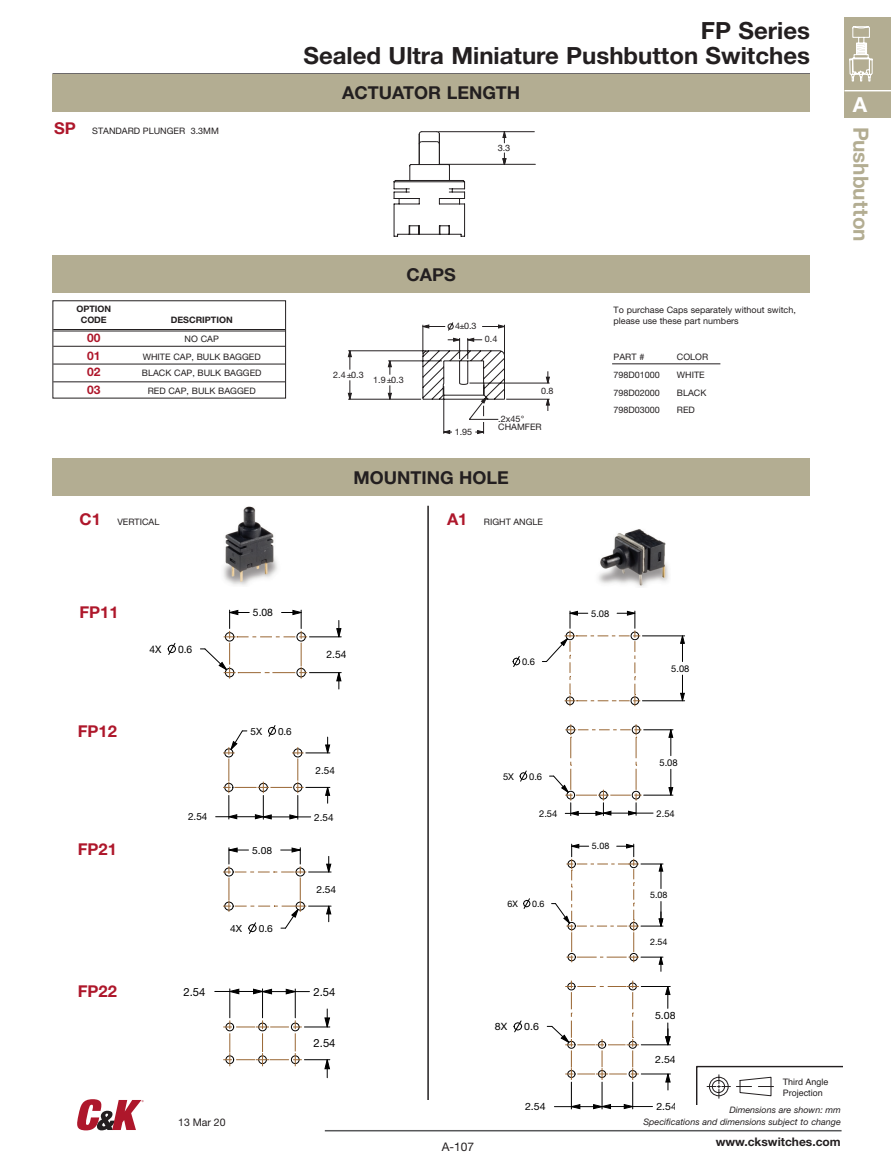
<style>
.page{position:relative;width:891px;height:1175px;background:#fff}
.page>*{position:absolute;margin:0;border:0;box-sizing:border-box;transform-origin:0 0}
.Page_head_right{font:700 23.7px "Helvetica Neue LT Std";color:#231f20}
.t1{font:700 21px "Helvetica Neue";color:#b3ad92}
.t2{font:700 20.7px "Helvetica Neue";color:#fff}
.Category_head_-_blk{font:700 17.85px "Helvetica Neue LT Std";color:#231f20}
.Main_head{font:700 16.35px "Helvetica Neue LT Std";color:#ae172b}
.footer-url{font:700 11.85px "Helvetica Neue LT Std";color:#231f20}
.t3{font:700 11.85px "Helvetica Neue LT Std";color:#ae172b}
.footer-pagnum{font:11.85px "Helvetica Neue LT Std";color:#231f20}
.t4{font:11.25px "Helvetica Neue LT Std";color:#000}
.t5{font:10.5px "Helvetica Neue LT Std";color:#231f20}
.t6{font:10.35px "Helvetica Neue LT Std";color:#000}
.t7{font:10.05px "Helvetica Neue LT Std";color:#000;scale:1.05 1}
.t8{font:9.9px "Helvetica Neue LT Std";color:#000}
.t9{font:9.75px "Helvetica Neue LT Std";color:#000;scale:1.05 1}
.t10{font:9.45px "Helvetica Neue LT Std";color:#000}
.t11{font:9.3px "Helvetica Neue LT Std";color:#000}
.t12{font:9px "Helvetica Neue LT Std";color:#000}
.Main_head-2{font:8.85px/11.9px "Helvetica Neue LT Std";color:#231f20}
.footer-dim{font:italic 8.85px/11.9px "Helvetica Neue LT Std";color:#231f20;text-align:right}
.t13{font:8.85px/7.9px "Helvetica Neue";color:#231f20}
.t14{font:8.85px/10.6px "Helvetica";color:#231f20}
.t15{font:700 8.85px "Helvetica Neue LT Std";color:#231f20}
.s1{font-weight:700;font-size:16.35px;color:#ae172b}
</style>
<div class="page">
<svg style="left:347px;top:322px;width:203px;height:112px"></svg>
<hr style="left:325px;top:1129px;width:517px;height:2px;background:#57585a">
<div style="left:845px;top:17px;width:46px;height:101px;background:#b3ad92"></div>
<hr style="left:845px;top:90px;width:46px;height:1px;background:#fff">
<svg style="left:849px;top:26px;width:24px;height:56px"></svg>
<svg style="left:77px;top:1099px;width:67px;height:31px"></svg>
<svg style="left:393px;top:131px;width:143px;height:106px"></svg>
<svg style="left:696px;top:1065px;width:147px;height:39px"></svg>
<hr style="left:52px;top:73px;width:758px;height:2px;background:#231f20">
<hr style="left:427px;top:506px;width:2px;height:594px;background:#231f20">
<div style="left:52px;top:459px;width:758px;height:37px;background:#b3ad92"></div>
<div style="left:52px;top:256px;width:758px;height:37px;background:#b3ad92"></div>
<img style="left:223px;top:506px;width:55px;height:80px">
<img style="left:598px;top:529px;width:71px;height:58px">
<hr style="left:53px;top:329px;width:232px;height:1px;background:#231f20">
<hr style="left:53px;top:330px;width:232px;height:1px;background:#231f20">
<hr style="left:53px;top:346px;width:232px;height:1px;background:#231f20">
<hr style="left:53px;top:364px;width:232px;height:1px;background:#231f20">
<hr style="left:53px;top:381px;width:232px;height:1px;background:#231f20">
<hr style="left:612px;top:363px;width:108px;height:1px;background:#231f20">
<div style="left:52px;top:74px;width:758px;height:37px;background:#b3ad92"></div>
<svg style="left:168px;top:643px;width:8px;height:12px"></svg>
<hr style="left:310px;top:672px;width:31px;height:1px;background:#000">
<hr style="left:310px;top:636px;width:31px;height:1px;background:#000">
<svg style="left:336px;top:672px;width:5px;height:17px"></svg>
<svg style="left:336px;top:620px;width:5px;height:17px"></svg>
<svg style="left:200px;top:610px;width:107px;height:68px"></svg>
<svg style="left:513px;top:656px;width:7px;height:11px"></svg>
<hr style="left:642px;top:700px;width:43px;height:1px;background:#000">
<hr style="left:642px;top:635px;width:43px;height:1px;background:#000">
<svg style="left:680px;top:635px;width:5px;height:26px"></svg>
<svg style="left:680px;top:675px;width:5px;height:26px"></svg>
<svg style="left:542px;top:611px;width:98px;height:95px"></svg>
<hr style="left:216px;top:816px;width:47px;height:1px;background:#000">
<svg style="left:223px;top:725px;width:107px;height:94px"></svg>
<svg style="left:520px;top:770px;width:7px;height:11px"></svg>
<svg style="left:550px;top:724px;width:123px;height:91px"></svg>
<svg style="left:223px;top:847px;width:108px;height:87px"></svg>
<svg style="left:523px;top:898px;width:7px;height:11px"></svg>
<svg style="left:552px;top:844px;width:111px;height:127px"></svg>
<hr style="left:215px;top:991px;width:48px;height:1px;background:#000">
<svg style="left:223px;top:988px;width:107px;height:89px"></svg>
<svg style="left:513px;top:1020px;width:9px;height:12px"></svg>
<svg style="left:547px;top:980px;width:124px;height:129px"></svg>
<p class="Main_head-2" style="left:54px;top:125px;width:166px"><span class="s1">SP</span> STANDARD PLUNGER 3.3MM</p>
<p class="Page_head_right" style="left:701px;top:16px;width:111px">FP Series</p>
<p class="Page_head_right" style="left:303px;top:41px;width:508px">Sealed Ultra Miniature Pushbutton Switches</p>
<p class="Category_head_-_blk" style="left:342px;top:82px;width:180px">ACTUATOR LENGTH</p>
<p class="t14" style="left:498px;top:142px;width:14px">3.3</p>
<p class="t15" style="left:76px;top:303px;width:36px">OPTION</p>
<p class="t15" style="left:81px;top:314px;width:28px">CODE</p>
<p class="t15" style="left:171px;top:314px;width:63px">DESCRIPTION</p>
<p class="t3" style="left:87px;top:330px;width:15px">00</p>
<p class="Main_head-2" style="left:185px;top:333px;width:36px">NO CAP</p>
<p class="t3" style="left:87px;top:348px;width:15px">01</p>
<p class="Main_head-2" style="left:143px;top:350px;width:119px">WHITE CAP, BULK BAGGED</p>
<p class="t3" style="left:87px;top:364px;width:15px">02</p>
<p class="Main_head-2" style="left:142px;top:367px;width:121px">BLACK CAP, BULK BAGGED</p>
<p class="t3" style="left:87px;top:382px;width:15px">03</p>
<p class="Main_head-2" style="left:148px;top:384px;width:110px">RED CAP, BULK BAGGED</p>
<p class="Main_head-2" style="left:80px;top:516px;width:81px"><span class="s1">C1</span> VERTICAL</p>
<p class="Category_head_-_blk" style="left:407px;top:263px;width:51px">CAPS</p>
<p class="t13" style="left:333px;top:370px;width:32px">2.4±0.3</p>
<p class="t13" style="left:373px;top:375px;width:32px">1.9±0.3</p>
<p class="t13" style="left:455px;top:322px;width:23px">4±0.3</p>
<p class="t13" style="left:485px;top:335px;width:14px">0.4</p>
<p class="t13" style="left:455px;top:427px;width:19px">1.95</p>
<p class="t13" style="left:541px;top:386px;width:14px">0.8</p>
<p class="t13" style="left:498px;top:415px;width:45px">.2x45°<br>CHAMFER</p>
<p class="Category_head_-_blk" style="left:354px;top:466px;width:157px">MOUNTING HOLE</p>
<p class="Main_head-2" style="left:447px;top:515px;width:98px"><span class="s1">A1</span> RIGHT ANGLE</p>
<p class="Main_head-2" style="left:614px;top:303px;width:184px">To purchase Caps separately without switch, please use these part numbers</p>
<p class="Main_head-2" style="left:614px;top:351px;width:32px">PART #</p>
<p class="Main_head-2" style="left:677px;top:351px;width:33px">COLOR</p>
<p class="Main_head-2" style="left:614px;top:368px;width:48px">798D01000</p>
<p class="Main_head-2" style="left:677px;top:368px;width:29px">WHITE</p>
<p class="Main_head-2" style="left:614px;top:386px;width:48px">798D02000</p>
<p class="Main_head-2" style="left:677px;top:386px;width:31px">BLACK</p>
<p class="Main_head-2" style="left:614px;top:404px;width:48px">798D03000</p>
<p class="Main_head-2" style="left:677px;top:404px;width:19px">RED</p>
<p class="t2" style="left:853px;top:92px;width:16px">A</p>
<p class="t1" style="left:874px;top:127px;width:116px;rotate:90deg">Pushbutton</p>
<p class="Main_head" style="left:80px;top:602px;width:41px">FP11</p>
<p class="t6" style="left:253px;top:606px;width:22px">5.08</p>
<p class="t11" style="left:591px;top:608px;width:20px">5.08</p>
<p class="t6" style="left:149px;top:643px;width:14px">4X</p>
<p class="t6" style="left:178px;top:643px;width:16px">0.6</p>
<p class="t6" style="left:326px;top:648px;width:22px">2.54</p>
<p class="t11" style="left:522px;top:656px;width:14px">0.6</p>
<p class="t11" style="left:671px;top:663px;width:20px">5.08</p>
<p class="Main_head" style="left:78px;top:721px;width:41px">FP12</p>
<p class="t8" style="left:250px;top:725px;width:13px">5X</p>
<p class="t8" style="left:278px;top:725px;width:15px">0.6</p>
<p class="t8" style="left:316px;top:764px;width:21px">2.54</p>
<p class="t10" style="left:503px;top:770px;width:12px">5X</p>
<p class="t10" style="left:529px;top:770px;width:15px">0.6</p>
<p class="t10" style="left:659px;top:757px;width:20px">5.08</p>
<p class="t8" style="left:188px;top:811px;width:21px">2.54</p>
<p class="t8" style="left:314px;top:811px;width:21px">2.54</p>
<p class="t10" style="left:539px;top:807px;width:20px">2.54</p>
<p class="t10" style="left:657px;top:807px;width:20px">2.54</p>
<p class="Main_head" style="left:78px;top:839px;width:41px">FP21</p>
<p class="t9" style="left:252px;top:844px;width:21px">5.08</p>
<p class="t12" style="left:592px;top:841px;width:19px">5.08</p>
<p class="t9" style="left:316px;top:883px;width:21px">2.54</p>
<p class="t12" style="left:650px;top:889px;width:19px">5.08</p>
<p class="t12" style="left:507px;top:898px;width:12px">6X</p>
<p class="t12" style="left:532px;top:898px;width:14px">0.6</p>
<p class="t9" style="left:230px;top:922px;width:13px">4X</p>
<p class="t9" style="left:259px;top:922px;width:15px">0.6</p>
<p class="t12" style="left:650px;top:936px;width:19px">2.54</p>
<p class="Main_head" style="left:78px;top:981px;width:41px">FP22</p>
<p class="t4" style="left:183px;top:984px;width:24px">2.54</p>
<p class="t4" style="left:314px;top:985px;width:24px">2.54</p>
<p class="t4" style="left:314px;top:1036px;width:24px">2.54</p>
<p class="t7" style="left:495px;top:1020px;width:13px">8X</p>
<p class="t7" style="left:524px;top:1020px;width:16px">0.6</p>
<p class="t7" style="left:655px;top:1009px;width:21px">5.08</p>
<p class="t7" style="left:655px;top:1053px;width:21px">2.54</p>
<p class="t14" style="left:783px;top:1077px;width:47px">Third Angle<br>Projection</p>
<p class="t5" style="left:178px;top:1115px;width:49px">13 Mar 20</p>
<p class="footer-pagnum" style="left:442px;top:1139px;width:34px">A-107</p>
<p class="t7" style="left:525px;top:1100px;width:21px">2.54</p>
<p class="t7" style="left:656px;top:1100px;width:21px">2.54</p>
<p class="footer-dim" style="left:643px;top:1104px;width:199px">Dimensions are shown: mm<br>Specifications and dimensions subject to change</p>
<p class="footer-url" style="left:716px;top:1134px;width:127px">www.ckswitches.com</p>
</div>
